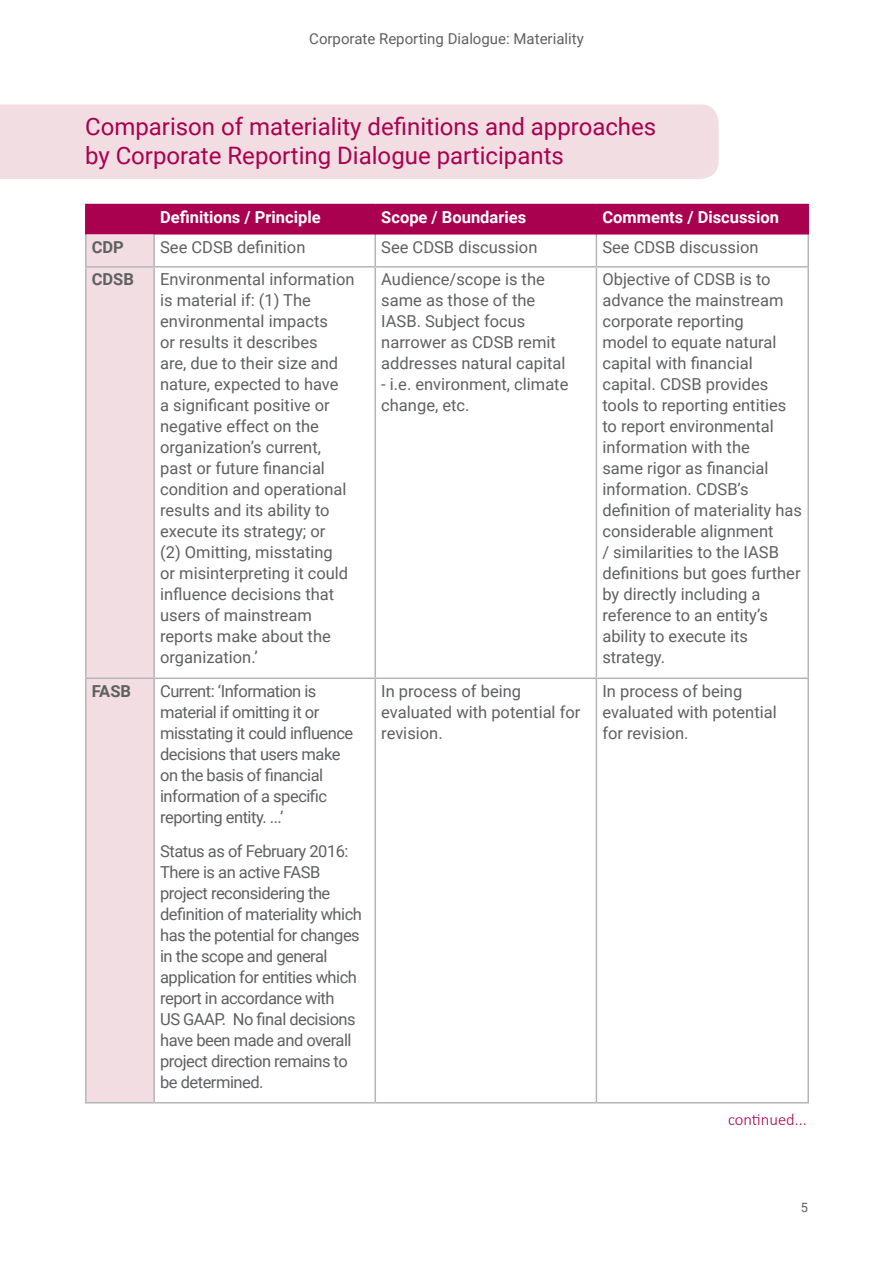
<style>
.page{position:relative;width:893px;height:1263px;background:#fff}
.page>*{position:absolute;margin:0;border:0;box-sizing:border-box;transform-origin:0 0}
.t1{font:24px/28.8px "Roboto";color:#aa0050}
.t2{font:16.5px/21px "Roboto";color:#5f6062}
.t3{font:16.5px/21px "Roboto";letter-spacing:-.03em;color:#5f6062}
.t4{font:700 16.5px "Roboto";color:#fff}
.t5{font:300 16.5px "Calibri";color:#aa0050}
.t6{font:700 16.5px "Roboto";color:#5f6062}
.t7{font:15px "Roboto";color:#5f6062}
.t8{font:12.75px "Roboto";color:#5f6062}
</style>
<div class="page">
<div style="left:0;top:104px;width:719px;height:75px;background:#f2dde2"></div>
<div style="left:87px;top:234px;width:66px;height:868px;background:#f2dde2"></div>
<hr style="left:85px;top:234px;width:2px;height:32px;background:#b4b6b7">
<hr style="left:153px;top:234px;width:2px;height:32px;background:#b4b6b7">
<hr style="left:374px;top:234px;width:2px;height:32px;background:#b4b6b7">
<hr style="left:596px;top:234px;width:1px;height:32px;background:#b4b6b7">
<hr style="left:807px;top:234px;width:2px;height:32px;background:#b4b6b7">
<hr style="left:85px;top:266px;width:69px;height:2px;background:#b4b6b7">
<hr style="left:85px;top:268px;width:2px;height:409px;background:#b4b6b7">
<hr style="left:154px;top:266px;width:221px;height:2px;background:#b4b6b7">
<hr style="left:153px;top:268px;width:2px;height:409px;background:#b4b6b7">
<hr style="left:375px;top:266px;width:221px;height:2px;background:#b4b6b7">
<hr style="left:374px;top:268px;width:2px;height:409px;background:#b4b6b7">
<hr style="left:596px;top:266px;width:213px;height:2px;background:#b4b6b7">
<hr style="left:596px;top:268px;width:1px;height:409px;background:#b4b6b7">
<hr style="left:807px;top:268px;width:2px;height:409px;background:#b4b6b7">
<hr style="left:85px;top:677px;width:69px;height:2px;background:#b4b6b7">
<hr style="left:85px;top:679px;width:2px;height:423px;background:#b4b6b7">
<hr style="left:154px;top:677px;width:221px;height:2px;background:#b4b6b7">
<hr style="left:153px;top:679px;width:2px;height:423px;background:#b4b6b7">
<hr style="left:375px;top:677px;width:221px;height:2px;background:#b4b6b7">
<hr style="left:374px;top:679px;width:2px;height:423px;background:#b4b6b7">
<hr style="left:596px;top:677px;width:213px;height:2px;background:#b4b6b7">
<hr style="left:596px;top:679px;width:1px;height:423px;background:#b4b6b7">
<hr style="left:807px;top:679px;width:2px;height:423px;background:#b4b6b7">
<hr style="left:85px;top:1102px;width:69px;height:1px;background:#b4b6b7">
<hr style="left:154px;top:1102px;width:221px;height:1px;background:#b4b6b7">
<hr style="left:375px;top:1102px;width:221px;height:1px;background:#b4b6b7">
<hr style="left:596px;top:1102px;width:213px;height:1px;background:#b4b6b7">
<hr style="left:85px;top:205px;width:2px;height:29px;background:#aa0050">
<hr style="left:85px;top:204px;width:69px;height:1px;background:#aa0050">
<div style="left:87px;top:204px;width:720px;height:30px;background:#aa0050"></div>
<hr style="left:596px;top:204px;width:213px;height:1px;background:#aa0050">
<hr style="left:807px;top:205px;width:2px;height:29px;background:#aa0050">
<p class="t7" style="left:309px;top:28px;width:276px">Corporate Reporting Dialogue: Materiality</p>
<h1 class="t1" style="left:85px;top:111px;width:573px">Comparison of materiality definitions and approaches by Corporate Reporting Dialogue participants</h1>
<p class="t4" style="left:160px;top:205px;width:162px">Definitions / Principle</p>
<p class="t4" style="left:381px;top:205px;width:146px">Scope / Boundaries</p>
<p class="t4" style="left:602px;top:205px;width:178px">Comments / Discussion</p>
<p class="t6" style="left:92px;top:235px;width:34px">CDP</p>
<p class="t2" style="left:160px;top:236px;width:147px">See CDSB definition</p>
<p class="t2" style="left:381px;top:236px;width:158px">See CDSB discussion</p>
<p class="t2" style="left:602px;top:236px;width:158px">See CDSB discussion</p>
<p class="t6" style="left:92px;top:268px;width:44px">CDSB</p>
<p class="t2" style="left:160px;top:268px;width:196px">Environmental information is material if: (1) The environmental impacts<br>or results it describes<br>are, due to their size and nature, expected to have<br>a significant positive or negative effect on the organization’s current, past or future financial condition and operational results and its ability to execute its strategy; or<br>(2) Omitting, misstating<br>or misinterpreting it could influence decisions that users of mainstream reports make about the organization.’</p>
<p class="t2" style="left:381px;top:268px;width:186px">Audience/scope is the same as those of the<br>IASB. Subject focus narrower as CDSB remit addresses natural capital</p>
<p class="t2" style="left:602px;top:268px;width:201px">Objective of CDSB is to advance the mainstream corporate reporting<br>model to equate natural capital with financial capital. CDSB provides tools to reporting entities to report environmental information with the<br>same rigor as financial information. CDSB’s definition of materiality has considerable alignment<br>/ similarities to the IASB definitions but goes further by directly including a reference to an entity’s ability to execute its strategy.</p>
<p class="t2" style="left:381px;top:373px;width:189px">- i.e. environment, climate change, etc.</p>
<p class="t6" style="left:92px;top:679px;width:41px">FASB</p>
<p class="t3" style="left:160px;top:680px;width:195px">Current: ‘Information is material if omitting it or misstating it could influence decisions that users make on the basis of financial information of a specific reporting entity. ...’</p>
<p class="t3" style="left:160px;top:840px;width:203px">Status as of February 2016:<br>There is an active FASB project reconsidering the definition of materiality which has the potential for changes in the scope and general application for entities which report in accordance with<br>US GAAP. No final decisions have been made and overall project direction remains to be determined.</p>
<p class="t2" style="left:381px;top:680px;width:201px">In process of being evaluated with potential for revision.</p>
<p class="t2" style="left:602px;top:680px;width:176px">In process of being evaluated with potential for revision.</p>
<p class="t5" style="left:728px;top:1109px;width:80px">continued...</p>
<p class="t8" style="left:801px;top:1198px;width:9px">5</p>
</div>
